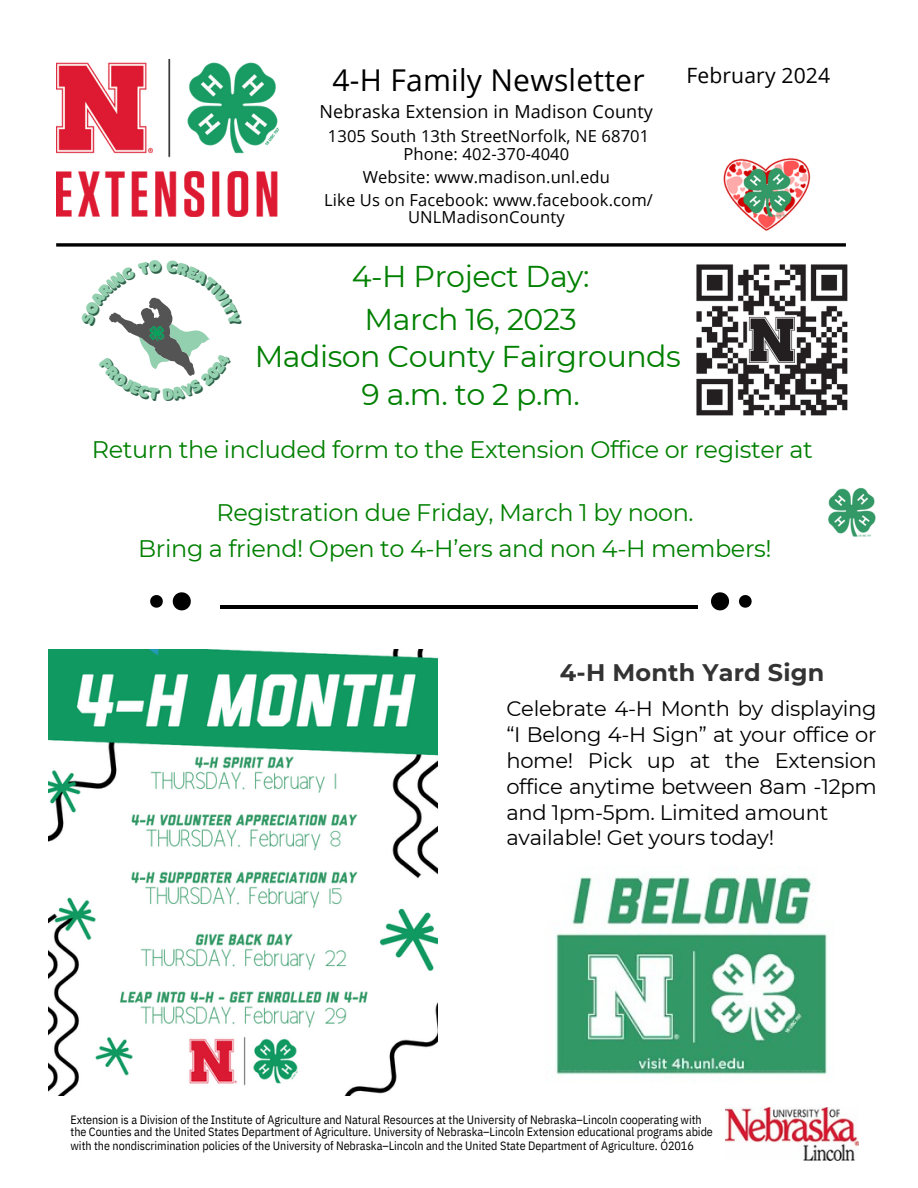
<style>
.page{position:relative;width:918px;height:1188px;background:#fff}
.page>*{position:absolute;margin:0;border:0;box-sizing:border-box;transform-origin:0 0}
.t1{font:30.15px "Montserrat";letter-spacing:-.015em;color:#008000}
.t2{font:30px/38.2px "Montserrat";letter-spacing:-.015em;color:#008000;text-align:center}
.t3{font:30px "Open Sans";letter-spacing:.01em;color:#000}
.t4{font:24px/36px "Montserrat";letter-spacing:-.015em;color:#008000;text-align:center}
.t5{font:700 24px "Montserrat";letter-spacing:.01em;color:#333}
.t6{font:21.15px "Open Sans";letter-spacing:.01em;color:#000}
.t7{font:21px/25.8px "Montserrat";letter-spacing:-.015em;color:#000}
.t8{font:18px "Open Sans";letter-spacing:.01em;color:#000}
.t9{font:16.5px/18px "Open Sans";letter-spacing:.01em;color:#000;text-align:center}
.t10{font:12px/12.3px "IBM Plex Sans Cond";letter-spacing:-.005em;color:#000}
</style>
<div class="page">
<img style="left:57px;top:59px;width:222px;height:158px">
<img style="left:726px;top:1107px;width:132px;height:53px">
<svg style="left:56px;top:243px;width:790px;height:4px"></svg>
<img style="left:723px;top:158px;width:88px;height:73px">
<img style="left:49px;top:649px;width:389px;height:447px">
<img style="left:555px;top:866px;width:273px;height:212px">
<img style="left:744px;top:168px;width:48px;height:49px">
<img style="left:829px;top:488px;width:47px;height:49px">
<hr style="left:221px;top:605px;width:477px;height:4px;background:#000">
<svg style="left:173px;top:592px;width:18px;height:18px"></svg>
<svg style="left:150px;top:595px;width:13px;height:13px"></svg>
<svg style="left:711px;top:592px;width:18px;height:18px"></svg>
<svg style="left:739px;top:595px;width:13px;height:13px"></svg>
<img style="left:696px;top:264px;width:152px;height:152px">
<svg style="left:109px;top:297px;width:101px;height:79px"></svg>
<h2 class="t3" style="left:333px;top:59px;width:314px">4-H Family Newsletter</h2>
<h3 class="t8" style="left:319px;top:99px;width:335px">Nebraska Extension in Madison County</h3>
<h3 class="t9" style="left:328px;top:126px;width:323px">1305 South 13th StreetNorfolk, NE 68701<br>Phone: 402-370-4040</h3>
<h3 class="t9" style="left:324px;top:166px;width:330px;line-height:22.5px">Website: www.madison.unl.edu<br>Like Us on Facebook: www.facebook.com/</h3>
<h3 class="t9" style="left:408px;top:207px;width:158px">UNLMadisonCounty</h3>
<h3 class="t6" style="left:686px;top:61px;width:145px">February 2024</h3>
<h2 class="t2" style="left:352px;top:257px;width:239px">4-H Project Day:</h2>
<h1 class="t1" style="left:365px;top:301px;width:214px">March 16, 2023</h1>
<h2 class="t2" style="left:255px;top:337px;width:428px">Madison County Fairgrounds<br>9 a.m. to 2 p.m.</h2>
<h3 class="t4" style="left:92px;top:432px;width:723px">Return the included form to the Extension Office or register at</h3>
<h3 class="t4" style="left:138px;top:495px;width:635px">Registration due Friday, March 1 by noon.<br>Bring a friend! Open to 4-H’ers and non 4-H members!</h3>
<h3 class="t5" style="left:560px;top:658px;width:266px">4-H Month Yard Sign</h3>
<h3 class="t7" style="left:506px;top:696px;width:372px">Celebrate 4-H Month by displaying “I Belong 4-H Sign” at your office or home! Pick up at the Extension office anytime between 8am -12pm and 1pm-5pm. Limited amount available! Get yours today!</h3>
<p class="t10" style="left:71px;top:1113px;width:644px">Extension is a Division of the Institute of Agriculture and Natural Resources at the University of Nebraska–Lincoln cooperating with the Counties and the United States Department of Agriculture. University of Nebraska–Lincoln Extension educational programs abide</p>
<p class="t10" style="left:71px;top:1139px;width:625px">with the nondiscrimination policies of the University of Nebraska–Lincoln and the United State Department of Agriculture. Ó2016</p>
</div>
